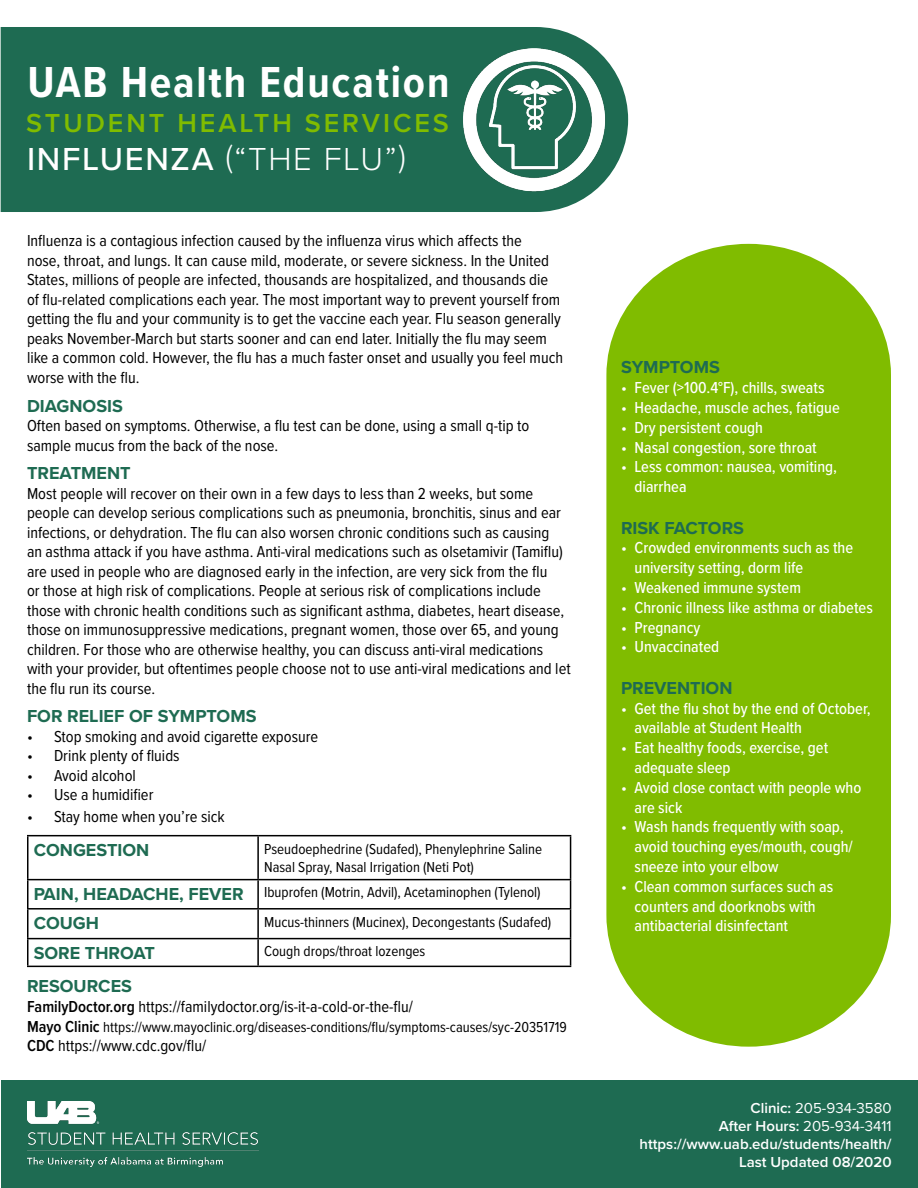
<style>
.page{position:relative;width:918px;height:1188px;background:#fff}
.page>*{position:absolute;margin:0;border:0;box-sizing:border-box;transform-origin:0 0}
.t1{font:700 45px "Proxima Nova Cond";letter-spacing:.04em;color:#fff}
.t2{font:300 33px "Proxima Nova";letter-spacing:.05em;color:#fff}
.t3{font:600 27px "Proxima Nova";letter-spacing:.11em;color:#80bc00}
.t4{font:700 18px "Proxima Nova";color:#1e6b52}
.t5{font:16.5px/19.5px "Proxima Nova Cond";color:#000}
.t6{font:500 16.5px/19.8px "Proxima Nova Cond";color:#fff}
.t7{font:15px/18px "Proxima Nova Cond";color:#000}
.t8{font:600 15px/18px "Proxima Nova";color:#fff;text-align:right}
.s1{font-weight:500}
.s2{font-weight:600}
.s3{font-weight:600;font-size:16.5px}
.s4{font-weight:400}
</style>
<div class="page">
<div style="left:1px;top:27px;width:627px;height:185px;background:#1e6b52"></div>
<div style="left:1px;top:1080px;width:917px;height:108px;background:#1e6b52"></div>
<img style="left:28px;top:1101px;width:231px;height:66px">
<img style="left:461px;top:47px;width:146px;height:145px">
<svg style="left:606px;top:244px;width:285px;height:803px;background:#92c525"></svg>
<hr style="left:27px;top:835px;width:231px;height:1px;background:#000">
<hr style="left:27px;top:836px;width:1px;height:43px;background:#000">
<hr style="left:258px;top:835px;width:313px;height:1px;background:#000">
<hr style="left:257px;top:836px;width:2px;height:43px;background:#000">
<hr style="left:570px;top:836px;width:1px;height:43px;background:#000">
<hr style="left:27px;top:879px;width:231px;height:1px;background:#000">
<hr style="left:258px;top:879px;width:313px;height:1px;background:#000">
<hr style="left:257px;top:880px;width:2px;height:28px;background:#000">
<hr style="left:27px;top:908px;width:231px;height:2px;background:#000">
<hr style="left:258px;top:908px;width:313px;height:2px;background:#000">
<hr style="left:257px;top:910px;width:2px;height:28px;background:#000">
<hr style="left:27px;top:938px;width:231px;height:1px;background:#000">
<svg style="left:27px;top:880px;width:1px;height:86px"></svg>
<hr style="left:258px;top:938px;width:313px;height:1px;background:#000">
<hr style="left:257px;top:939px;width:2px;height:27px;background:#000">
<svg style="left:570px;top:880px;width:1px;height:86px"></svg>
<hr style="left:27px;top:966px;width:231px;height:1px;background:#000">
<hr style="left:258px;top:966px;width:313px;height:1px;background:#000">
<h1 class="t1" style="left:28px;top:49px;width:423px">UAB Health Education</h1>
<h3 class="t3" style="left:26px;top:103px;width:424px">STUDENT HEALTH SERVICES</h3>
<p class="t2" style="left:27px;top:134px;width:380px"><span class="s1">INFLUENZA</span> (“THE FLU”)</p>
<p class="t5" style="left:27px;top:230px;width:538px">Influenza is a contagious infection caused by the influenza virus which affects the<br>nose, throat, and lungs. It can cause mild, moderate, or severe sickness. In the United States, millions of people are infected, thousands are hospitalized, and thousands die of flu-related complications each year. The most important way to prevent yourself from getting the flu and your community is to get the vaccine each year. Flu season generally peaks November-March but starts sooner and can end later. Initially the flu may seem like a common cold. However, the flu has a much faster onset and usually you feel much worse with the flu.</p>
<p class="t4" style="left:27px;top:392px;width:97px">DIAGNOSIS</p>
<p class="t5" style="left:27px;top:415px;width:504px">Often based on symptoms. Otherwise, a flu test can be done, using a small q-tip to sample mucus from the back of the nose.</p>
<p class="t4" style="left:27px;top:460px;width:105px">TREATMENT</p>
<p class="t5" style="left:27px;top:483px;width:545px">Most people will recover on their own in a few days to less than 2 weeks, but some people can develop serious complications such as pneumonia, bronchitis, sinus and ear infections, or dehydration. The flu can also worsen chronic conditions such as causing<br>an asthma attack if you have asthma. Anti-viral medications such as olsetamivir (Tamiflu) are used in people who are diagnosed early in the infection, are very sick from the flu<br>or those at high risk of complications. People at serious risk of complications include those with chronic health conditions such as significant asthma, diabetes, heart disease, those on immunosuppressive medications, pregnant women, those over 65, and young children. For those who are otherwise healthy, you can discuss anti-viral medications with your provider, but oftentimes people choose not to use anti-viral medications and let the flu run its course.</p>
<p class="t4" style="left:27px;top:703px;width:231px">FOR RELIEF OF SYMPTOMS</p>
<p class="t5" style="left:27px;top:726px;width:293px">• Stop smoking and avoid cigarette exposure</p>
<p class="t5" style="left:27px;top:745px;width:154px">• Drink plenty of fluids</p>
<p class="t5" style="left:27px;top:765px;width:110px">• Avoid alcohol</p>
<p class="t5" style="left:27px;top:784px;width:128px">• Use a humidifier</p>
<p class="t5" style="left:27px;top:806px;width:199px">• Stay home when you’re sick</p>
<p class="t4" style="left:34px;top:836px;width:117px">CONGESTION</p>
<p class="t7" style="left:264px;top:839px;width:280px">Pseudoephedrine (Sudafed), Phenylephrine Saline<br>Nasal Spray, Nasal Irrigation (Neti Pot)</p>
<p class="t4" style="left:34px;top:880px;width:211px">PAIN, HEADACHE, FEVER</p>
<p class="t7" style="left:264px;top:883px;width:278px">Ibuprofen (Motrin, Advil), Acetaminophen (Tylenol)</p>
<p class="t4" style="left:34px;top:910px;width:67px">COUGH</p>
<p class="t7" style="left:264px;top:912px;width:289px">Mucus-thinners (Mucinex), Decongestants (Sudafed)</p>
<p class="t4" style="left:34px;top:939px;width:123px">SORE THROAT</p>
<p class="t7" style="left:264px;top:942px;width:163px">Cough drops/throat lozenges</p>
<p class="t4" style="left:27px;top:973px;width:106px">RESOURCES</p>
<p class="t5" style="left:27px;top:996px;width:387px"><span class="s2">FamilyDoctor.org</span> https://familydoctor.org/is-it-a-cold-or-the-flu/</p>
<p class="t7" style="left:27px;top:1017px;width:541px"><span class="s3">Mayo Clinic</span> https://www.mayoclinic.org/diseases-conditions/flu/symptoms-causes/syc-20351719</p>
<p class="t5" style="left:27px;top:1036px;width:181px"><span class="s2">CDC</span> https://www.cdc.gov/flu/</p>
<p class="t4" style="left:621px;top:354px;width:100px">SYMPTOMS</p>
<p class="t6" style="left:621px;top:377px;width:205px">• Fever (&gt;100.4°F), chills, sweats</p>
<p class="t6" style="left:621px;top:397px;width:220px">• Headache, muscle aches, fatigue</p>
<p class="t6" style="left:621px;top:417px;width:144px">• Dry persistent cough</p>
<p class="t6" style="left:621px;top:437px;width:197px">• Nasal congestion, sore throat</p>
<p class="t6" style="left:634px;top:456px;width:204px;text-indent:-14px">• Less common: nausea, vomiting, diarrhea</p>
<p class="t4" style="left:621px;top:514px;width:125px">RISK FACTORS</p>
<p class="t6" style="left:634px;top:537px;width:220px;text-indent:-14px">• Crowded environments such as the university setting, dorm life</p>
<p class="t6" style="left:621px;top:577px;width:182px">• Weakened immune system</p>
<p class="t6" style="left:621px;top:597px;width:253px">• Chronic illness like asthma or diabetes</p>
<p class="t6" style="left:621px;top:617px;width:81px">• Pregnancy</p>
<p class="t6" style="left:621px;top:636px;width:100px">• Unvaccinated</p>
<p class="t4" style="left:621px;top:674px;width:113px">PREVENTION</p>
<p class="t6" style="left:635px;top:698px;width:238px;text-indent:-14px">• Get the flu shot by the end of October, available at Student Health</p>
<p class="t6" style="left:635px;top:737px;width:195px;text-indent:-14px">• Eat healthy foods, exercise, get adequate sleep</p>
<p class="t6" style="left:635px;top:777px;width:228px;text-indent:-14px">• Avoid close contact with people who are sick</p>
<p class="t6" style="left:635px;top:816px;width:220px;text-indent:-14px">• Wash hands frequently with soap, avoid touching eyes/mouth, cough/ sneeze into your elbow</p>
<p class="t6" style="left:635px;top:876px;width:200px;text-indent:-14px">• Clean common surfaces such as counters and doorknobs with antibacterial disinfectant</p>
<p class="t8" style="left:639px;top:1098px;width:254px">Clinic: <span class="s4">205-934-3580<br></span>After Hours: <span class="s4">205-934-3411 </span>https://www.uab.edu/students/health/<br>Last Updated 08/2020</p>
</div>
